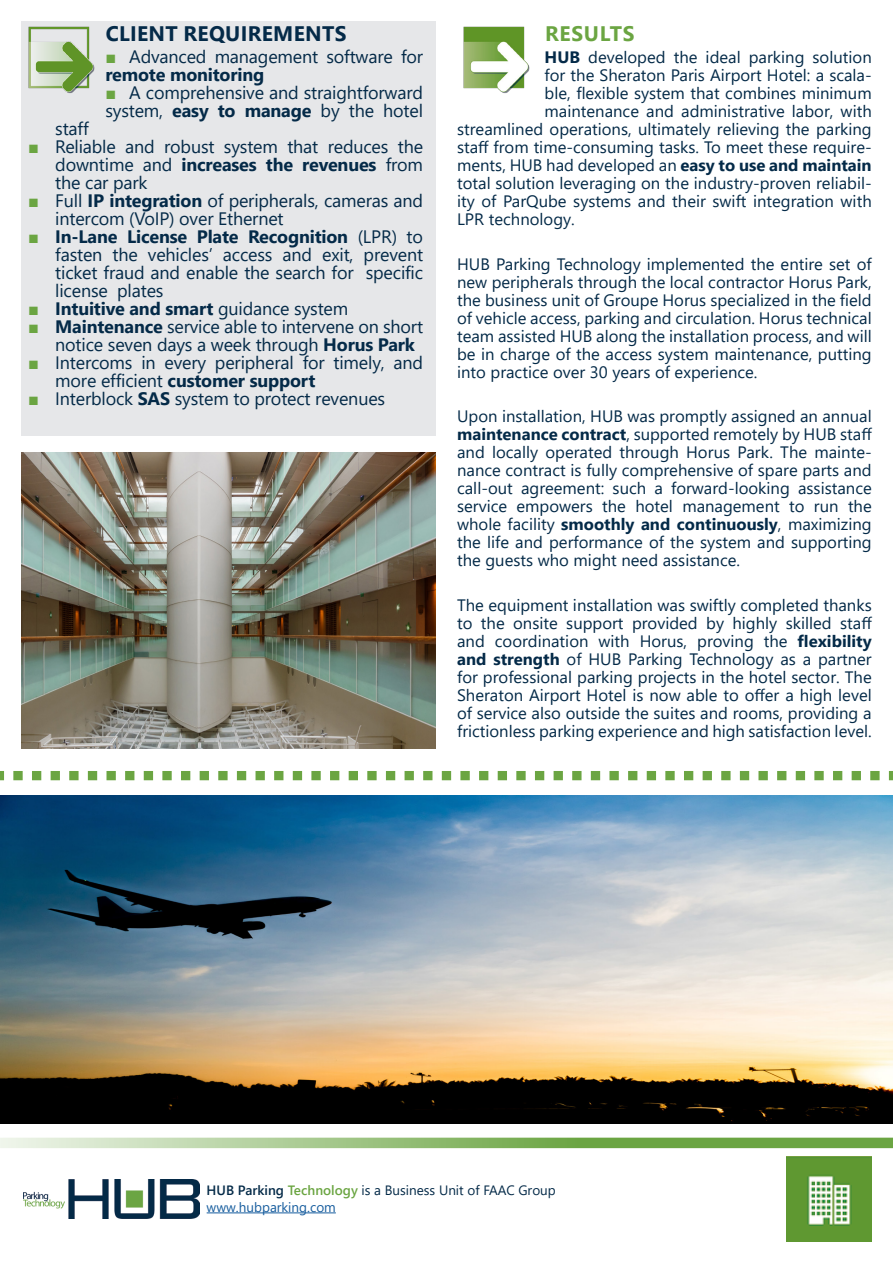
<style>
.page{position:relative;width:893px;height:1263px;background:#fff}
.page>*{position:absolute;margin:0;border:0;box-sizing:border-box;transform-origin:0 0}
.Titolo_sezione__riqu{font:700 21px "Segoe UI";letter-spacing:.015em;color:#042a48}
.Testo_Riquadri{font:700 21px "Segoe UI";letter-spacing:.035em;color:#6ba542}
.t1{font:18px/18px "Segoe UI";letter-spacing:-.01em;color:#042a48}
.t2{font:700 18px "Segoe UI";letter-spacing:-.01em;color:#042a48}
.Testo_Normale{font:16.5px/18px "Segoe UI";color:#042a48;text-align:justify}
.t3{font:13.5px/16.5px "Segoe UI";color:#042a48}
.s1{font-family:"Arial";color:#6ba542}
.s2{font-weight:700}
.s3{font-family:"Arial";font-weight:400;color:#6ba542}
.s4{font-weight:400}
.s5{font-weight:600}
.s6{font-weight:600;color:#6ba542}
.s7{color:#175d9e}
</style>
<div class="page">
<img style="left:23px;top:1179px;width:176px;height:39px">
<hr style="left:207px;top:1212px;width:129px;height:1px;background:#175d9e">
<svg style="left:0;top:1138px;width:893px;height:10px;background:#96bf79"></svg>
<img style="left:0;top:795px;width:893px;height:329px">
<img style="left:787px;top:1157px;width:85px;height:85px">
<img style="left:463px;top:26px;width:67px;height:68px">
<svg style="left:0;top:771px;width:893px;height:9px"></svg>
<img style="left:21px;top:452px;width:415px;height:297px">
<div style="left:21px;top:21px;width:415px;height:415px;background:#e6e7e9"></div>
<img style="left:28px;top:26px;width:67px;height:67px">
<p class="Titolo_sezione__riqu" style="left:106px;top:14px;width:242px">CLIENT REQUIREMENTS</p>
<p class="t1" style="left:105px;top:46px;width:319px"><span class="s1">■</span> Advanced management software for <span class="s2">remote monitoring</span></p>
<p class="t1" style="left:105px;top:82px;width:319px"><span class="s1">■</span> A comprehensive and straightforward system, <span class="s2">easy to manage</span> by the hotel</p>
<p class="t1" style="left:55px;top:118px;width:35px">staff</p>
<p class="t1" style="left:55px;top:136px;width:369px;text-align:justify;text-indent:-27px"><span class="s1">■</span> Reliable and robust system that reduces the downtime and <span class="s2">increases the revenues</span> from the car park</p>
<p class="t1" style="left:55px;top:190px;width:369px;text-indent:-27px"><span class="s1">■</span> Full <span class="s2">IP integration</span> of peripherals, cameras and intercom (VoIP) over Ethernet</p>
<p class="t1" style="left:55px;top:226px;width:369px;text-align:justify;text-indent:-27px"><span class="s1">■</span> <span class="s2">In-Lane License Plate Recognition</span> (LPR) to fasten the vehicles’ access and exit, prevent ticket fraud and enable the search for specific license plates</p>
<p class="t2" style="left:28px;top:292px;width:322px"><span class="s3">■</span> Intuitive and smart <span class="s4">guidance system</span></p>
<p class="t1" style="left:55px;top:316px;width:369px;text-indent:-27px"><span class="s1">■</span> <span class="s2">Maintenance</span> service able to intervene on short notice seven days a week through <span class="s2">Horus Park</span></p>
<p class="t1" style="left:55px;top:352px;width:369px;text-indent:-27px"><span class="s1">■</span> Intercoms in every peripheral for timely, and more efficient <span class="s2">customer support</span></p>
<p class="t1" style="left:28px;top:388px;width:358px"><span class="s1">■</span> Interblock <span class="s2">SAS</span> system to protect revenues</p>
<p class="Testo_Riquadri" style="left:545px;top:14px;width:91px">RESULTS</p>
<p class="Testo_Normale" style="left:545px;top:47px;width:329px"><span class="s2">HUB</span> developed the ideal parking solution</p>
<p class="Testo_Normale" style="left:545px;top:65px;width:329px">for the Sheraton Paris Airport Hotel: a scala-</p>
<p class="Testo_Normale" style="left:545px;top:83px;width:329px">ble, flexible system that combines minimum</p>
<p class="Testo_Normale" style="left:545px;top:101px;width:329px">maintenance and administrative labor, with</p>
<p class="Testo_Normale" style="left:457px;top:119px;width:416px">streamlined operations, ultimately relieving the parking</p>
<p class="Testo_Normale" style="left:457px;top:137px;width:416px">staff from time-consuming tasks. To meet these require-</p>
<p class="Testo_Normale" style="left:457px;top:155px;width:416px">ments, HUB had developed an <span class="s2">easy to use and maintain</span></p>
<p class="Testo_Normale" style="left:457px;top:173px;width:416px">total solution leveraging on the industry-proven reliabil-</p>
<p class="Testo_Normale" style="left:457px;top:191px;width:416px">ity of ParQube systems and their swift integration with</p>
<p class="Testo_Normale" style="left:457px;top:209px;width:119px">LPR technology.</p>
<p class="Testo_Normale" style="left:457px;top:253px;width:416px">HUB Parking Technology implemented the entire set of new peripherals through the local contractor Horus Park, the business unit of Groupe Horus specialized in the field of vehicle access, parking and circulation. Horus technical team assisted HUB along the installation process, and will be in charge of the access system maintenance, putting into practice over 30 years of experience.</p>
<p class="Testo_Normale" style="left:457px;top:406px;width:416px">Upon installation, HUB was promptly assigned an annual <span class="s2">maintenance contract</span>, supported remotely by HUB staff and locally operated through Horus Park. The mainte&shy;nance contract is fully comprehensive of spare parts and call-out agreement: such a forward-looking assistance service empowers the hotel management to run the whole facility <span class="s2">smoothly and continuously</span>, maximizing the life and performance of the system and supporting the guests who might need assistance.</p>
<p class="Testo_Normale" style="left:457px;top:594px;width:416px">The equipment installation was swiftly completed thanks to the onsite support provided by highly skilled staff and coordination with Horus, proving the <span class="s2">flexibility and strength</span> of HUB Parking Technology as a partner for professional parking projects in the hotel sector. The Sheraton Airport Hotel is now able to offer a high level of service also outside the suites and rooms, providing a frictionless parking experience and high satisfaction level.</p>
<p class="t3" style="left:207px;top:1181px;width:351px"><span class="s5">HUB Parking</span> <span class="s6">Technology</span> is a Business Unit of FAAC Group <span class="s7">www.hubparking.com</span></p>
</div>
